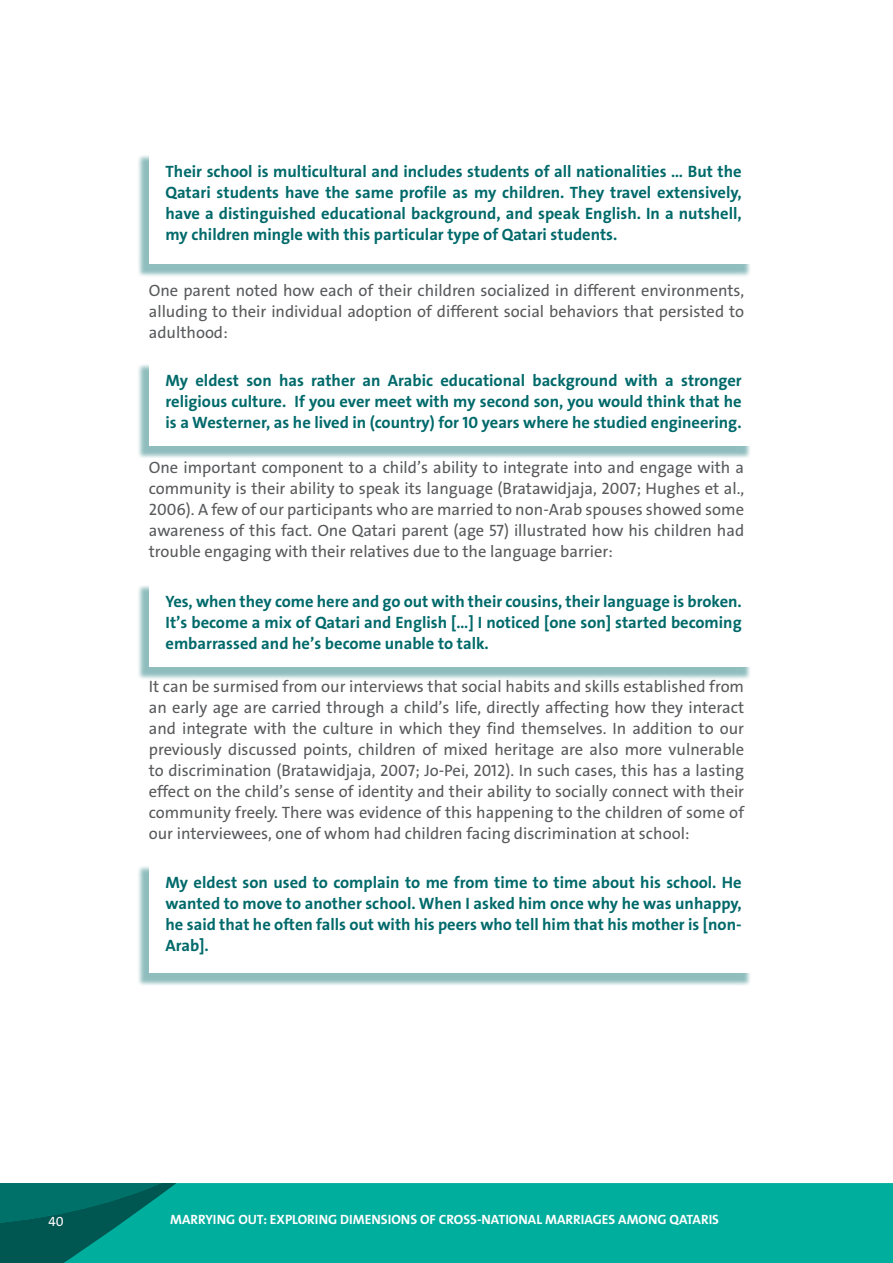
<style>
.page{position:relative;width:893px;height:1263px;background:#fff}
.page>*{position:absolute;margin:0;border:0;box-sizing:border-box;transform-origin:0 0}
.t1{font:16.5px/21px "The Sans Arabic";color:#58595b;text-align:justify}
.t2{font:700 16.5px/21px "The Sans Arabic";color:#00696a;text-align:justify}
.t3{font:700 13.5px "The Sans Arabic";color:#fff}
.t4{font:13.5px "The Sans Arabic";color:#fff}
</style>
<div class="page">
<div style="left:0;top:1183px;width:893px;height:80px;background:#00ae9e"></div>
<svg style="left:0;top:1183px;width:176px;height:80px"></svg>
<div style="left:137px;top:154px;width:614px;height:123px;background:#00696a;opacity:.44"></div>
<div style="left:149px;top:149px;width:605px;height:115px;background:#fff"></div>
<div style="left:137px;top:364px;width:614px;height:94px;background:#00696a;opacity:.44"></div>
<div style="left:149px;top:358px;width:605px;height:87px;background:#fff"></div>
<div style="left:137px;top:585px;width:614px;height:94px;background:#00696a;opacity:.44"></div>
<div style="left:149px;top:579px;width:605px;height:87px;background:#fff"></div>
<div style="left:137px;top:865px;width:614px;height:120px;background:#00696a;opacity:.44"></div>
<div style="left:149px;top:860px;width:605px;height:113px;background:#fff"></div>
<p class="t2" style="left:166px;top:161px;width:578px">Their school is multicultural and includes students of all nationalities … But the Qatari students have the same profile as my children. They travel extensively, have a distinguished educational background, and speak English. In a nutshell, my children mingle with this particular type of Qatari students.</p>
<p class="t1" style="left:149px;top:280px;width:597px">One parent noted how each of their children socialized in different environments, alluding to their individual adoption of different social behaviors that persisted to adulthood:</p>
<p class="t2" style="left:166px;top:370px;width:578px">My eldest son has rather an Arabic educational background with a stronger religious culture. If you ever meet with my second son, you would think that he is a Westerner, as he lived in (country) for 10 years where he studied engineering.</p>
<p class="t1" style="left:149px;top:457px;width:597px">One important component to a child’s ability to integrate into and engage with a community is their ability to speak its language (Bratawidjaja, 2007; Hughes et al., 2006). A few of our participants who are married to non-Arab spouses showed some awareness of this fact. One Qatari parent (age 57) illustrated how his children had trouble engaging with their relatives due to the language barrier:</p>
<p class="t2" style="left:166px;top:591px;width:578px">Yes, when they come here and go out with their cousins, their language is broken.<br>It’s become a mix of Qatari and English […] I noticed [one son] started becoming embarrassed and he’s become unable to talk.</p>
<p class="t1" style="left:149px;top:676px;width:597px">It can be surmised from our interviews that social habits and skills established from an early age are carried through a child’s life, directly affecting how they interact and integrate with the culture in which they find themselves. In addition to our previously discussed points, children of mixed heritage are also more vulnerable to discrimination (Bratawidjaja, 2007; Jo-Pei, 2012). In such cases, this has a lasting effect on the child’s sense of identity and their ability to socially connect with their community freely. There was evidence of this happening to the children of some of our interviewees, one of whom had children facing discrimination at school:</p>
<p class="t2" style="left:166px;top:872px;width:578px">My eldest son used to complain to me from time to time about his school. He wanted to move to another school. When I asked him once why he was unhappy, he said that he often falls out with his peers who tell him that his mother is [non-Arab].</p>
<p class="t4" style="left:49px;top:1212px;width:17px">40</p>
<p class="t3" style="left:170px;top:1210px;width:550px">MARRYING OUT: EXPLORING DIMENSIONS OF CROSS-NATIONAL MARRIAGES AMONG QATARIS</p>
</div>
